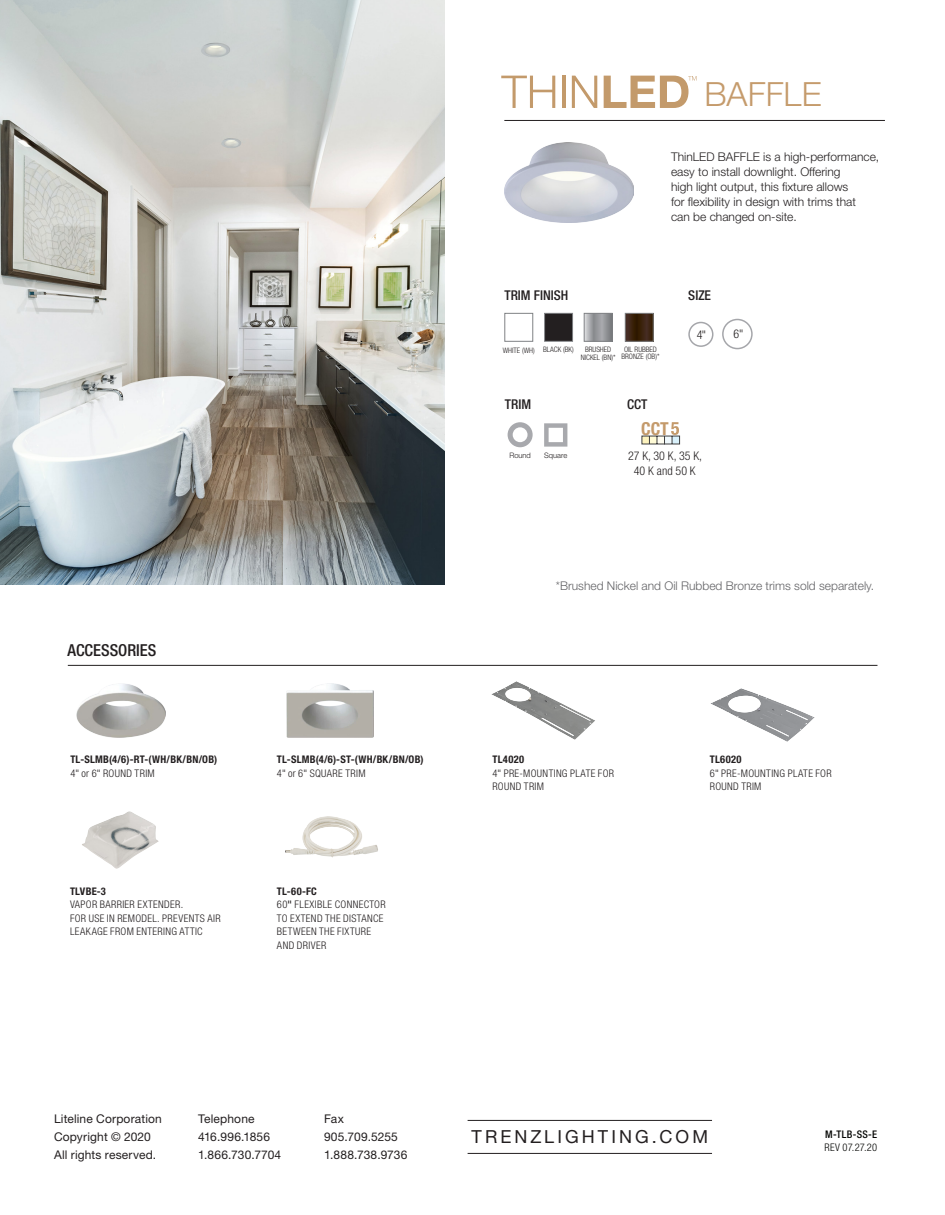
<style>
.page{position:relative;width:945px;height:1215px;background:#fff}
.page>*{position:absolute;margin:0;border:0;box-sizing:border-box;transform-origin:0 0}
.t1{font:300 33.45px "Helvetica Neue LT Std";color:#c59b6c}
.Corporate_tail_-_web{font:18px "Helvetica Neue LT Std";letter-spacing:.17em;color:#231f20}
.t2{font:700 condensed 17.85px "Helvetica Neue LT Std";color:#c49a6b}
.t3{font:500 condensed 16.5px "Helvetica Neue LT Std";color:#231f20}
.t4{font:500 condensed 13.5px "Helvetica Neue LT Std";color:#231f20}
.t5{font:300 12px/15px "Helvetica Neue LT Std";color:#231f20}
.Corporate_Tail_-_con{font:12px/18px "Helvetica Neue LT Std";letter-spacing:.015em;color:#231f20}
.t6{font:300 12px "Helvetica Neue LT Std";color:#636366}
.t7{font:300 condensed 12px/15px "Helvetica Neue LT Std";color:#231f20;text-align:center}
.t8{font:300 condensed 10.5px/13.5px "Helvetica Neue LT Std";letter-spacing:.035em;color:#231f20}
.t9{font:700 condensed 10.5px "Helvetica Neue LT Std";letter-spacing:.025em;color:#231f20}
.t10{font:300 condensed 10.5px "Helvetica Neue LT Std";letter-spacing:.025em;color:#040503}
.t11{font:500 condensed 10.5px "Helvetica Neue LT Std";color:#040503}
.t12{font:300 condensed 7.5px/7.5px "Helvetica Neue LT Std";color:#231f20;text-align:center}
.t13{font:300 7.5px "Helvetica Neue LT Std";color:#231f20}
.s1{font-weight:500}
</style>
<div class="page">
<hr style="left:468px;top:1120px;width:244px;height:1px;background:#231f20">
<hr style="left:468px;top:1153px;width:244px;height:1px;background:#231f20">
<hr style="left:504px;top:120px;width:381px;height:1px;background:#231f20">
<svg style="left:508px;top:422px;width:25px;height:25px"></svg>
<div style="left:504px;top:313px;width:29px;height:29px;border:1px solid #808285"></div>
<div style="left:545px;top:313px;width:28px;height:28px;background:#231f20"></div>
<div style="left:544px;top:313px;width:29px;height:29px;border:1px solid #808285"></div>
<div style="left:722px;top:319px;width:31px;height:30px;border:2px solid #a5a6aa;border-radius:50%"></div>
<img style="left:504px;top:142px;width:130px;height:81px">
<svg style="left:641px;top:422px;width:39px;height:23px"></svg>
<div style="left:688px;top:322px;width:26px;height:25px;border:2px solid #a5a6aa;border-radius:50%"></div>
<svg style="left:501px;top:76px;width:54px;height:32px"></svg>
<hr style="left:562px;top:76px;width:3px;height:32px;background:#c39a6b">
<svg style="left:572px;top:76px;width:25px;height:32px"></svg>
<svg style="left:604px;top:76px;width:93px;height:32px"></svg>
<img style="left:491px;top:681px;width:104px;height:59px">
<img style="left:287px;top:684px;width:87px;height:53px">
<img style="left:76px;top:684px;width:90px;height:53px">
<img style="left:82px;top:811px;width:77px;height:58px">
<hr style="left:68px;top:665px;width:810px;height:1px;background:#231f20">
<img style="left:710px;top:688px;width:105px;height:54px">
<svg style="left:586px;top:315px;width:25px;height:25px"></svg>
<div style="left:584px;top:313px;width:29px;height:29px;border:1px solid #808285"></div>
<svg style="left:627px;top:315px;width:25px;height:25px"></svg>
<div style="left:625px;top:313px;width:29px;height:29px;border:1px solid #808285"></div>
<svg style="left:544px;top:423px;width:23px;height:24px"></svg>
<img style="left:0;top:0;width:445px;height:584px">
<img style="left:285px;top:816px;width:93px;height:41px">
<p class="t3" style="left:68px;top:641px;width:90px">ACCESSORIES</p>
<p class="t9" style="left:70px;top:753px;width:148px">TL-SLMB(4/6)-RT-(WH/BK/BN/OB)</p>
<p class="t8" style="left:70px;top:766px;width:86px">4" or 6" ROUND TRIM</p>
<p class="t9" style="left:70px;top:885px;width:37px">TLVBE-3</p>
<p class="t8" style="left:70px;top:898px;width:152px">VAPOR BARRIER EXTENDER.<br>FOR USE IN REMODEL. PREVENTS AIR<br>LEAKAGE FROM ENTERING ATTIC</p>
<p class="t9" style="left:277px;top:753px;width:148px">TL-SLMB(4/6)-ST-(WH/BK/BN/OB)</p>
<p class="t8" style="left:277px;top:766px;width:90px">4" or 6" SQUARE TRIM</p>
<p class="t9" style="left:277px;top:885px;width:41px">TL-60-FC</p>
<p class="t8" style="left:277px;top:898px;width:110px">60<span class="s1">"</span> FLEXIBLE CONNECTOR<br>TO EXTEND THE DISTANCE<br>BETWEEN THE FIXTURE<br>AND DRIVER</p>
<p class="t1" style="left:704px;top:73px;width:119px">BAFFLE</p>
<p class="t5" style="left:671px;top:149px;width:210px">ThinLED BAFFLE is a high-performance, easy to install downlight. Offering<br>high light output, this fixture allows<br>for flexibility in design with trims that<br>can be changed on-site.</p>
<p class="t4" style="left:504px;top:287px;width:65px">TRIM FINISH</p>
<p class="t12" style="left:621px;top:345px;width:40px">OIL RUBBED<br>BRONZE (OB)*</p>
<p class="t12" style="left:503px;top:346px;width:33px">WHITE (WH)</p>
<p class="t12" style="left:543px;top:346px;width:32px">BLACK (BK)</p>
<p class="t12" style="left:581px;top:346px;width:36px">BRUSHED<br>NICKEL (BN)*</p>
<p class="t4" style="left:505px;top:396px;width:28px">TRIM</p>
<p class="t4" style="left:627px;top:396px;width:22px">CCT</p>
<p class="t4" style="left:688px;top:287px;width:24px">SIZE</p>
<p class="t7" style="left:697px;top:327px;width:11px">4"</p>
<p class="t7" style="left:734px;top:326px;width:11px">6"</p>
<p class="t2" style="left:641px;top:418px;width:29px">CCT</p>
<p class="t13" style="left:509px;top:451px;width:23px">Round</p>
<p class="t7" style="left:628px;top:449px;width:75px">27 K, 30 K, 35 K,<br>40 K and 50 K</p>
<p class="t13" style="left:544px;top:451px;width:25px">Square</p>
<p class="t6" style="left:556px;top:578px;width:320px">*Brushed Nickel and Oil Rubbed Bronze trims sold separately.</p>
<p class="t9" style="left:492px;top:753px;width:33px">TL4020</p>
<p class="t8" style="left:492px;top:766px;width:123px">4" PRE-MOUNTING PLATE FOR<br>ROUND TRIM</p>
<p class="t9" style="left:710px;top:753px;width:33px">TL6020</p>
<p class="t8" style="left:710px;top:766px;width:123px">6" PRE-MOUNTING PLATE FOR<br>ROUND TRIM</p>
<p class="Corporate_Tail_-_con" style="left:54px;top:1110px;width:109px">Liteline Corporation</p>
<p class="Corporate_Tail_-_con" style="left:54px;top:1128px;width:104px">Copyright © 2020<br>All rights reserved.</p>
<p class="Corporate_Tail_-_con" style="left:198px;top:1110px;width:58px">Telephone</p>
<p class="Corporate_Tail_-_con" style="left:198px;top:1128px;width:74px">416.996.1856</p>
<p class="Corporate_Tail_-_con" style="left:198px;top:1146px;width:85px">1.866.730.7704</p>
<p class="Corporate_Tail_-_con" style="left:324px;top:1110px;width:21px">Fax</p>
<p class="Corporate_Tail_-_con" style="left:324px;top:1128px;width:75px">905.709.5255</p>
<p class="Corporate_Tail_-_con" style="left:324px;top:1146px;width:85px">1.888.738.9736</p>
<p class="Corporate_tail_-_web" style="left:472px;top:1126px;width:238px">TRENZLIGHTING.COM</p>
<p class="t11" style="left:825px;top:1128px;width:53px">M-TLB-SS-E</p>
<p class="t10" style="left:824px;top:1141px;width:54px">REV 07.27.20</p>
</div>
